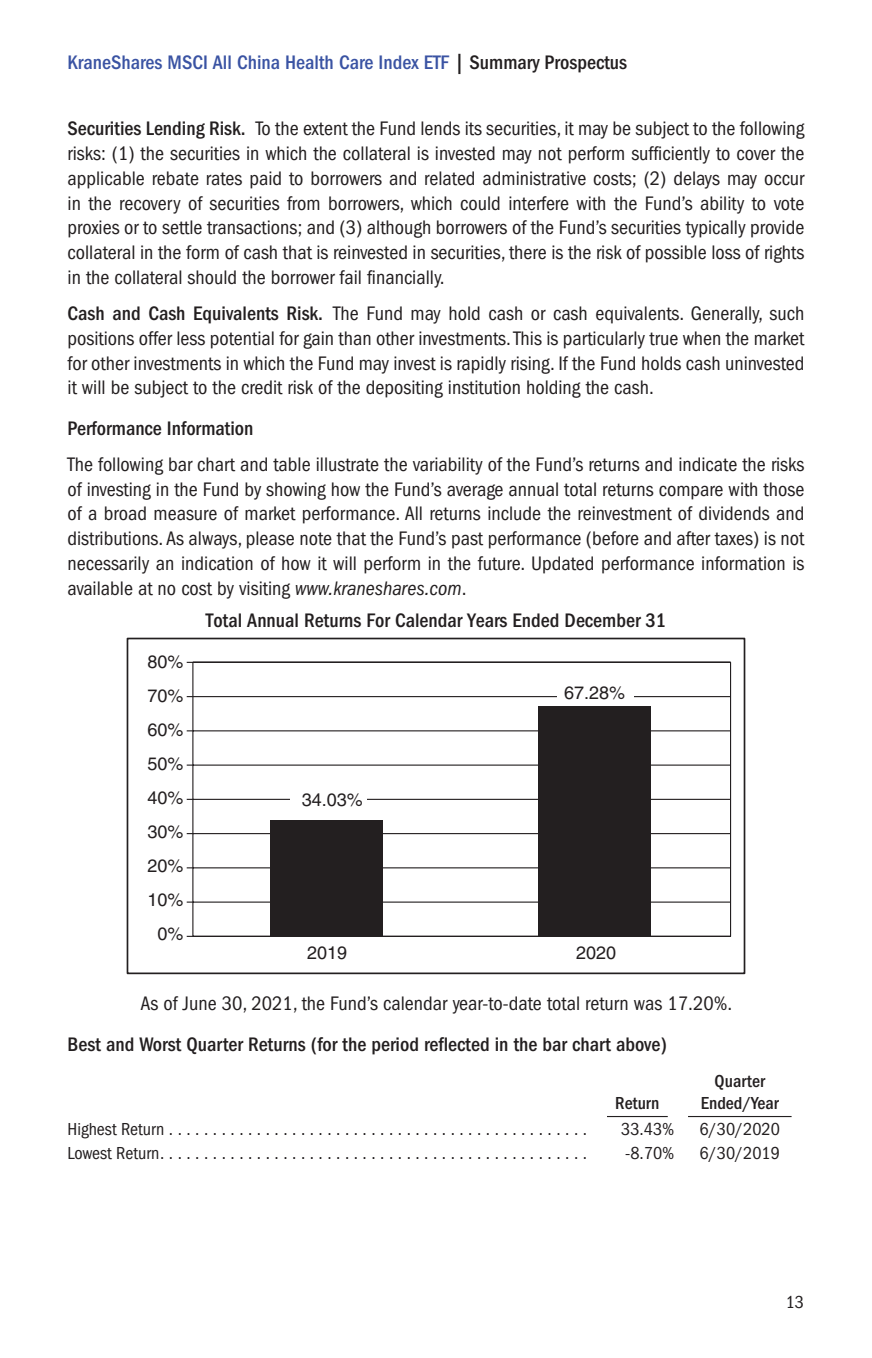
<style>
.page{position:relative;width:872px;height:1358px;background:#fff}
.page>*{position:absolute;margin:0;border:0;box-sizing:border-box;transform-origin:0 0}
.Text_flush{font:condensed 20.25px/24.8px "ITC Franklin Gothic Std";color:#231f20;text-align:justify}
.t1{font:500 condensed 20.25px "ITC Franklin Gothic Std";color:#231f20}
.t2{font:500 condensed 20.25px "ITC Franklin Gothic Std";color:#3a53a3}
.t3{font:18px "Helvetica LT Std";color:#231f20}
.Tbody{font:condensed 18px "ITC Franklin Gothic Std";color:#231f20}
.TCH{font:500 condensed 18px/22.5px "ITC Franklin Gothic Std";color:#231f20;text-align:center}
.Tbody_centeralign{font:condensed 18px "ITC Franklin Gothic Std";color:#231f20}
.Tbody_bracket{font:condensed 18px "ITC Franklin Gothic Std";color:#231f20}
.LRH{font:condensed 18px "ITC Franklin Gothic Std";color:#231f20}
.s1{color:#231f20}
.s2{font-weight:500}
.s3{font-style:italic}
</style>
<div class="page">
<div style="left:127px;top:637px;width:618px;height:337px;border:2px solid #231f20"></div>
<svg style="left:192px;top:661px;width:539px;height:276px"></svg>
<hr style="left:193px;top:696px;width:537px;height:1px;background:#231f20">
<div style="left:290px;top:784px;width:76px;height:28px;background:#fff"></div>
<div style="left:557px;top:675px;width:77px;height:28px;background:#fff"></div>
<div style="left:538px;top:706px;width:113px;height:230px;background:#231f20"></div>
<div style="left:270px;top:820px;width:112px;height:116px;background:#231f20"></div>
<hr style="left:607px;top:1116px;width:60px;height:1px;background:#231f20">
<hr style="left:688px;top:1116px;width:103px;height:1px;background:#231f20">
<h2 class="t2" style="left:68px;top:51px;width:561px">KraneShares MSCI All China Health Care Index ETF <span class="s1">| Summary Prospectus</span></h2>
<p class="Text_flush" style="left:68px;top:117px;width:738px"><span class="s2">Securities Lending Risk.</span> To the extent the Fund lends its securities, it may be subject to the following risks: (1) the securities in which the collateral is invested may not perform sufficiently to cover the applicable rebate rates paid to borrowers and related administrative costs; (2) delays may occur in the recovery of securities from borrowers, which could interfere with the Fund’s ability to vote proxies or to settle transactions; and (3) although borrowers of the Fund’s securities typically provide collateral in the form of cash that is reinvested in securities, there is the risk of possible loss of rights in the collateral should the borrower fail financially.</p>
<p class="Text_flush" style="left:68px;top:301px;width:738px"><span class="s2">Cash and Cash Equivalents Risk.</span> The Fund may hold cash or cash equivalents. Generally, such positions offer less potential for gain than other investments. This is particularly true when the market for other investments in which the Fund may invest is rapidly rising. If the Fund holds cash uninvested it will be subject to the credit risk of the depositing institution holding the cash.</p>
<h2 class="t1" style="left:68px;top:416px;width:187px">Performance Information</h2>
<p class="Text_flush" style="left:68px;top:452px;width:738px">The following bar chart and table illustrate the variability of the Fund’s returns and indicate the risks of investing in the Fund by showing how the Fund’s average annual total returns compare with those of a broad measure of market performance. All returns include the reinvestment of dividends and distributions. As always, please note that the Fund’s past performance (before and after taxes) is not necessarily an indication of how it will perform in the future. Updated performance information is available at no cost by visiting <span class="s3">www.kraneshares.com</span>.</p>
<p class="t1" style="left:206px;top:608px;width:462px">Total Annual Returns For Calendar Years Ended December 31</p>
<p class="t3" style="left:147px;top:651px;width:38px">80%</p>
<p class="t3" style="left:147px;top:685px;width:38px">70%</p>
<p class="t3" style="left:147px;top:719px;width:38px">60%</p>
<p class="t3" style="left:147px;top:753px;width:38px">50%</p>
<p class="t3" style="left:147px;top:787px;width:38px">40%</p>
<p class="t3" style="left:147px;top:821px;width:38px">30%</p>
<p class="t3" style="left:147px;top:855px;width:38px">20%</p>
<p class="t3" style="left:147px;top:889px;width:38px">10%</p>
<p class="t3" style="left:157px;top:923px;width:28px">0%</p>
<p class="t3" style="left:302px;top:789px;width:63px">34.03%</p>
<p class="t3" style="left:564px;top:682px;width:63px">67.28%</p>
<p class="t3" style="left:307px;top:942px;width:42px">2019</p>
<p class="t3" style="left:576px;top:942px;width:42px">2020</p>
<p class="Text_flush" style="left:141px;top:991px;width:593px">As of June 30, 2021, the Fund’s calendar year-to-date total return was 17.20%.</p>
<h2 class="t1" style="left:68px;top:1032px;width:601px">Best and Worst Quarter Returns (for the period reflected in the bar chart above)</h2>
<p class="TCH" style="left:615px;top:1092px;width:46px">Return</p>
<p class="TCH" style="left:700px;top:1069px;width:79px">Quarter<br>Ended/Year</p>
<p class="Tbody" style="left:68px;top:1119px;width:98px">Highest Return</p>
<p class="Tbody_bracket" style="left:621px;top:1119px;width:55px">33.43%</p>
<p class="Tbody_centeralign" style="left:699px;top:1119px;width:82px">6/30/2020</p>
<p class="Tbody" style="left:68px;top:1142px;width:94px">Lowest Return</p>
<p class="Tbody_bracket" style="left:625px;top:1142px;width:51px">-8.70%</p>
<p class="Tbody_centeralign" style="left:699px;top:1142px;width:82px">6/30/2019</p>
<p class="LRH" style="left:785px;top:1291px;width:20px">13</p>
</div>
